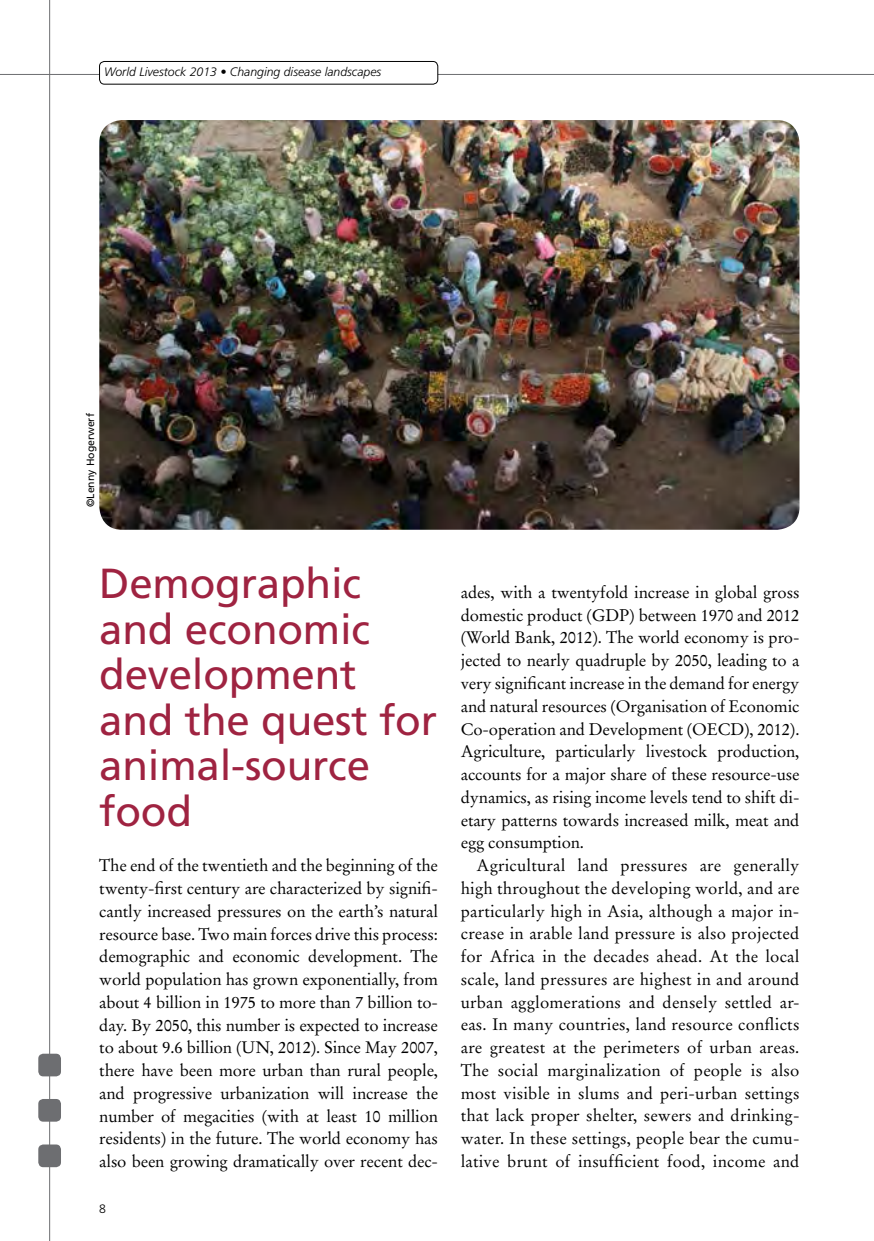
<style>
.page{position:relative;width:874px;height:1241px;background:#fff}
.page>*{position:absolute;margin:0;border:0;box-sizing:border-box;transform-origin:0 0}
.t1{font:42px/45.5px "Frutiger LT Std";letter-spacing:-.005em;color:#9f2341}
.t2{font:16.62px/22.8px "Stempel Garamond LT Std";letter-spacing:-.01em;color:#000;text-align:justify}
.t3{font:italic 300 12.25px "Frutiger LT Std";color:#000}
.t4{font:300 12.25px "Frutiger LT Std";color:#000}
.t5{font:10.5px "Frutiger LT Std";color:#000}
</style>
<div class="page">
<hr style="left:0;top:74px;width:873px;height:1px;background:#6d6e71">
<hr style="left:49px;top:0;width:1px;height:1240px;background:#6d6e71">
<div style="left:38px;top:1053px;width:23px;height:23px;background:#6d6e71;border-radius:5px"></div>
<div style="left:38px;top:1098px;width:23px;height:23px;background:#6d6e71;border-radius:5px"></div>
<div style="left:38px;top:1144px;width:23px;height:22px;background:#6d6e71;border-radius:5px"></div>
<div style="left:99px;top:61px;width:338px;height:23px;background:#fff;border-radius:5px"></div>
<div style="left:99px;top:61px;width:339px;height:23px;border:1px solid #000;border-radius:5px"></div>
<img style="left:99px;top:120px;width:700px;height:409px">
<p class="t3" style="left:104px;top:65px;width:278px">World Livestock 2013 • Changing disease landscapes</p>
<p class="t5" style="left:84px;top:507px;width:95px;rotate:-90deg">©Lenny Hogerwerf</p>
<h1 class="t1" style="left:99px;top:561px;width:339px">Demographic and economic development and the quest for animal-source food</h1>
<p class="t2" style="left:99px;top:854px;width:340px">The end of the twentieth and the beginning of the twenty-first century are characterized by signifi&shy;cantly increased pressures on the earth’s natural resource base. Two main forces drive this process: demographic and economic development. The world population has grown exponentially, from about 4 billion in 1975 to more than 7 billion to&shy;day. By 2050, this number is expected to increase to about 9.6 billion (UN, 2012). Since May 2007, there have been more urban than rural people, and progressive urbanization will increase the number of megacities (with at least 10 million residents) in the future. The world economy has also been growing dramatically over recent dec-</p>
<p class="t4" style="left:99px;top:1201px;width:8px">8</p>
<p class="t2" style="left:460px;top:581px;width:340px">ades, with a twentyfold increase in global gross domestic product (GDP) between 1970 and 2012 (World Bank, 2012). The world economy is pro&shy;jected to nearly quadruple by 2050, leading to a very significant increase in the demand for energy and natural resources (Organisation of Economic Co-operation and Development (OECD), 2012).<br>Agriculture, particularly livestock production, accounts for a major share of these resource-use dynamics, as rising income levels tend to shift di&shy;etary patterns towards increased milk, meat and egg consumption.</p>
<p class="t2" style="left:460px;top:853px;width:340px;text-indent:16px">Agricultural land pressures are generally high throughout the developing world, and are particularly high in Asia, although a major in&shy;crease in arable land pressure is also projected for Africa in the decades ahead. At the local scale, land pressures are highest in and around urban agglomerations and densely settled ar&shy;eas. In many countries, land resource conflicts are greatest at the perimeters of urban areas.<br>The social marginalization of people is also most visible in slums and peri-urban settings that lack proper shelter, sewers and drinking&shy;water. In these settings, people bear the cumu&shy;lative brunt of insufficient food, income and</p>
</div>
